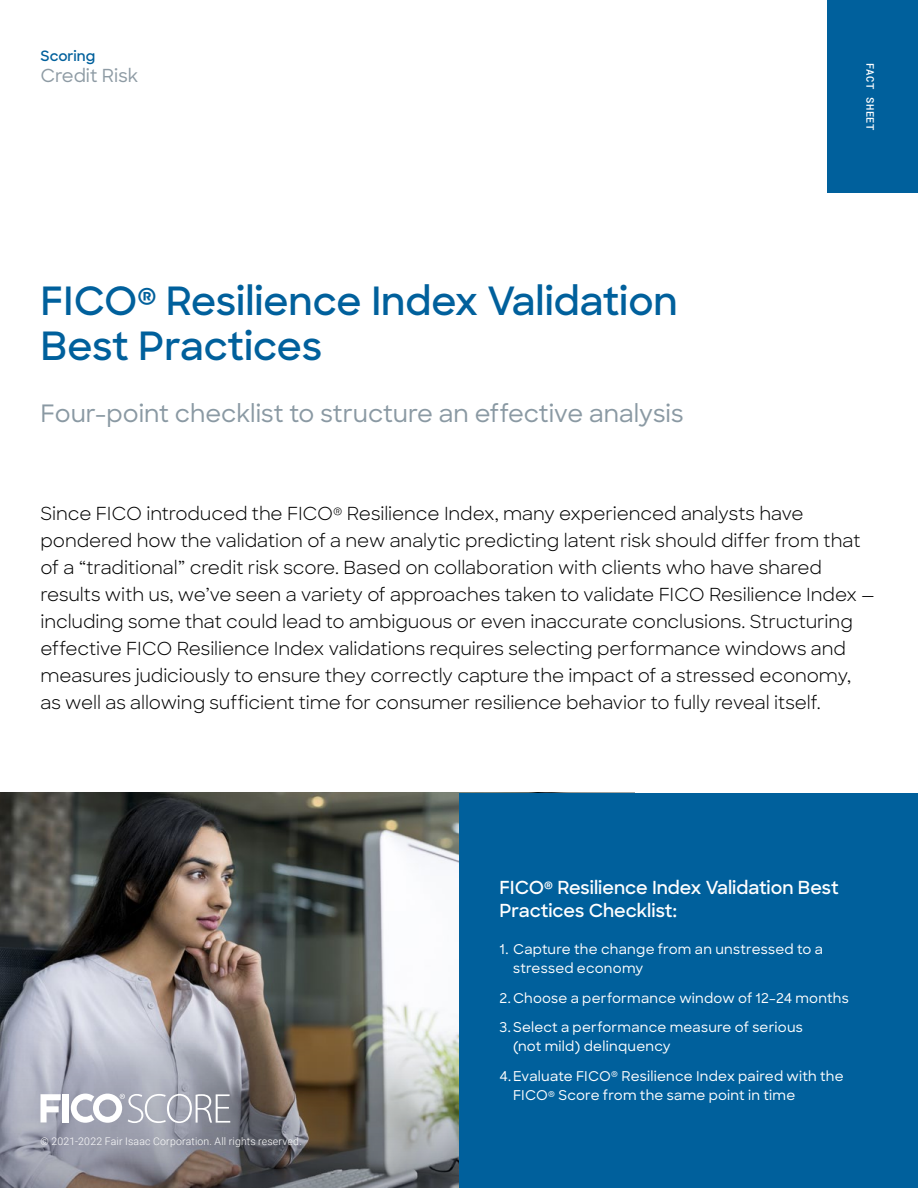
<style>
.page{position:relative;width:918px;height:1188px;background:#fff}
.page>*{position:absolute;margin:0;border:0;box-sizing:border-box;transform-origin:0 0}
.t1{font:600 39px/45px "Sharp Sans";color:#00609c}
.t2{font:500 24px "Sharp Sans";color:#8a99a3}
.t3{font:18px/27px "Sharp Sans";letter-spacing:-.005em;color:#000}
.t4{font:600 18px/22.5px "Sharp Sans";color:#fff}
.t5{font:500 18px "Sharp Sans";color:#8e9ba4}
.t6{font:600 14.25px "Sharp Sans";color:#00609c}
.t7{font:500 13.5px/29.2px "Sharp Sans";letter-spacing:.015em;color:#fff}
.t8{font:300 10.5px "Roboto";letter-spacing:.015em;color:#fff}
.t9{font:500 10.5px "Roboto Mono";letter-spacing:.065em;color:#fff}
</style>
<div class="page">
<img style="left:0;top:793px;width:459px;height:231px">
<svg style="left:0;top:1024px;width:459px;height:164px;background:#8d8b8c"></svg>
<div style="left:459px;top:793px;width:459px;height:395px;background:#00609c"></div>
<div style="left:827px;top:0;width:91px;height:193px;background:#00609c"></div>
<svg style="left:40px;top:1094px;width:21px;height:28px"></svg>
<div style="left:63px;top:1094px;width:6px;height:28px;background:#fff"></div>
<svg style="left:71px;top:1094px;width:159px;height:29px"></svg>
<p class="t6" style="left:40px;top:46px;width:56px">Scoring</p>
<p class="t5" style="left:40px;top:62px;width:99px">Credit Risk</p>
<h1 class="t1" style="left:40px;top:277px;width:639px">FICO<sup>®</sup> Resilience Index Validation<br>Best Practices</h1>
<h2 class="t2" style="left:40px;top:396px;width:645px">Four-point checklist to structure an effective analysis</h2>
<p class="t9" style="left:877px;top:63px;width:70px;rotate:90deg">FACT SHEET</p>
<p class="t3" style="left:40px;top:499px;width:836px">Since FICO introduced the FICO<sup>®</sup> Resilience Index, many experienced analysts have pondered how the validation of a new analytic predicting latent risk should differ from that of a “traditional” credit risk score. Based on collaboration with clients who have shared results with us, we’ve seen a variety of approaches taken to validate FICO Resilience Index — including some that could lead to ambiguous or even inaccurate conclusions. Structuring effective FICO Resilience Index validations requires selecting performance windows and measures judiciously to ensure they correctly capture the impact of a stressed economy, as well as allowing sufficient time for consumer resilience behavior to fully reveal itself.</p>
<p class="t8" style="left:40px;top:1134px;width:263px">© 2021-2022 Fair Isaac Corporation. All rights reserved.</p>
<p class="t4" style="left:499px;top:876px;width:341px">FICO<sup>®</sup> Resilience Index Validation Best<br>Practices Checklist:</p>
<p class="t7" style="left:513px;top:939px;width:311px;line-height:19.5px;text-indent:-14px">1. Capture the change from an unstressed to a stressed economy</p>
<p class="t7" style="left:500px;top:983px;width:351px">2. Choose a performance window of 12–24 months<br>3.Select a performance measure of serious</p>
<p class="t7" style="left:500px;top:1031px;width:346px;text-indent:14px">(not mild) delinquency<br>4.Evaluate FICO<sup>®</sup> Resilience Index paired with the</p>
<p class="t7" style="left:513px;top:1080px;width:284px">FICO<sup>®</sup> Score from the same point in time</p>
</div>
